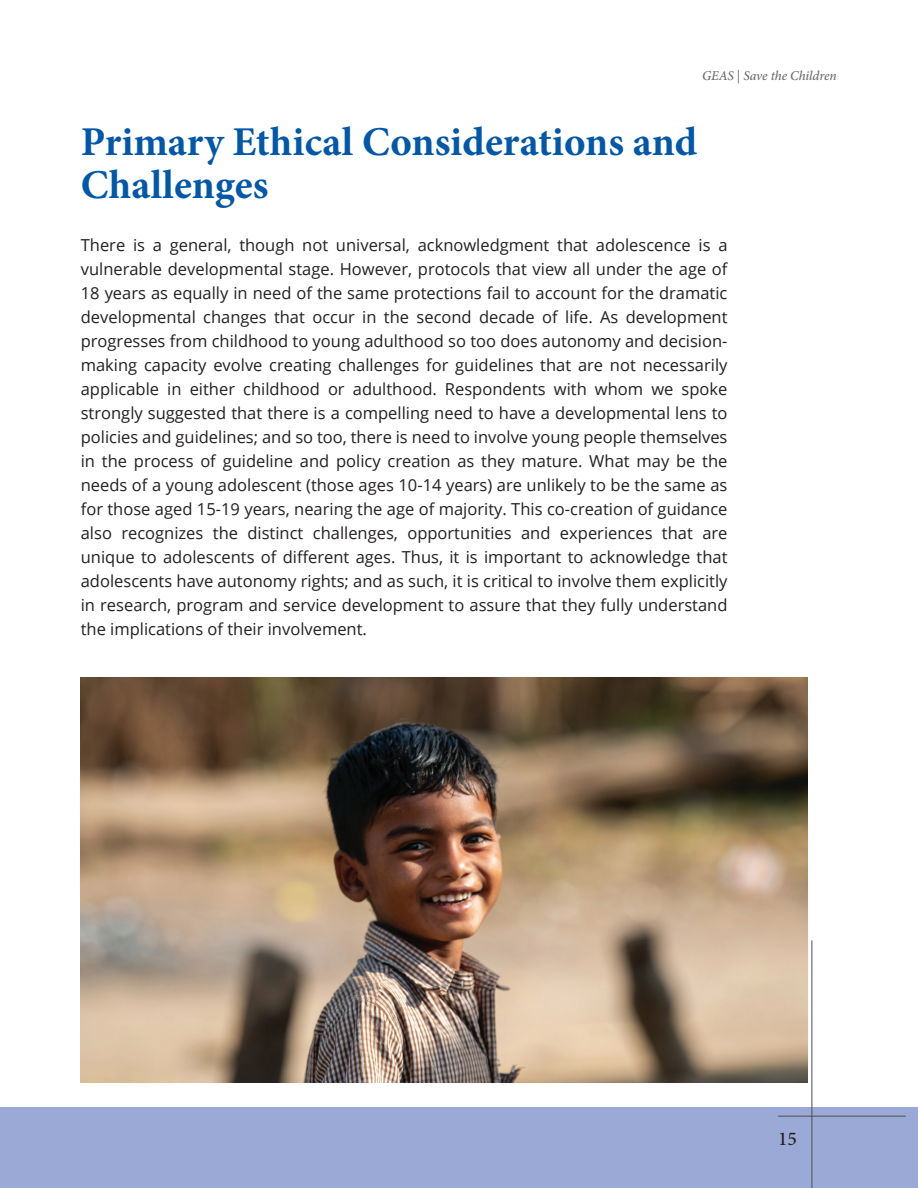
<style>
.page{position:relative;width:918px;height:1188px;background:#fff}
.page>*{position:absolute;margin:0;border:0;box-sizing:border-box;transform-origin:0 0}
.t1{font:700 40.95px/43.7px "Minion Pro";color:#0157a8}
.t2{font:500 19.5px "Minion Pro";color:#231f20}
.t3{font:16.5px/24px "Open Sans";color:#231f20;text-align:justify}
.t4{font:italic 500 13.5px "Minion Pro";letter-spacing:-.005em;color:#69696c}
</style>
<div class="page">
<div style="left:0;top:1107px;width:918px;height:81px;background:#9aa9d5"></div>
<img style="left:81px;top:678px;width:726px;height:404px">
<hr style="left:812px;top:940px;width:1px;height:248px;background:#4e4f50">
<hr style="left:778px;top:1116px;width:128px;height:1px;background:#4e4f50">
<p class="t4" style="left:702px;top:67px;width:136px">GEAS | Save the Children</p>
<h1 class="t1" style="left:81px;top:119px;width:618px">Primary Ethical Considerations and<br>Challenges</h1>
<p class="t3" style="left:81px;top:232px;width:648px">There is a general, though not universal, acknowledgment that adolescence is a vulnerable developmental stage. However, protocols that view all under the age of 18 years as equally in need of the same protections fail to account for the dramatic developmental changes that occur in the second decade of life. As development progresses from childhood to young adulthood so too does autonomy and decision&shy;making capacity evolve creating challenges for guidelines that are not necessarily applicable in either childhood or adulthood. Respondents with whom we spoke strongly suggested that there is a compelling need to have a developmental lens to policies and guidelines; and so too, there is need to involve young people themselves in the process of guideline and policy creation as they mature. What may be the needs of a young adolescent (those ages 10-14 years) are unlikely to be the same as for those aged 15-19 years, nearing the age of majority. This co-creation of guidance also recognizes the distinct challenges, opportunities and experiences that are unique to adolescents of different ages. Thus, it is important to acknowledge that adolescents have autonomy rights; and as such, it is critical to involve them explicitly in research, program and service development to assure that they fully understand the implications of their involvement.</p>
<p class="t2" style="left:778px;top:1125px;width:20px">15</p>
</div>
